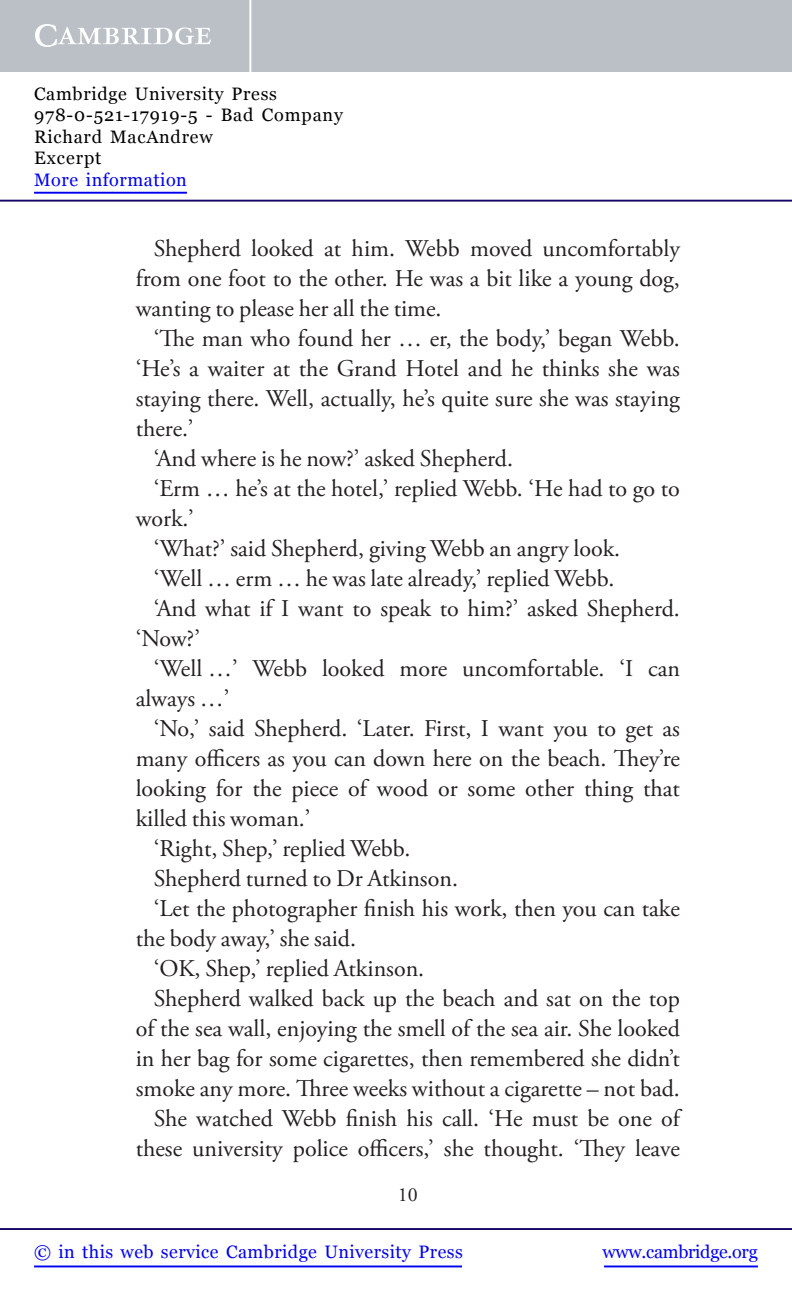
<style>
.page{position:relative;width:792px;height:1296px;background:#fff}
.page>*{position:absolute;margin:0;border:0;box-sizing:border-box;transform-origin:0 0}
.t1{font:24px/30px "Adobe Garamond Pro";color:#231f20;text-align:justify}
.t2{font:20px "Adobe Garamond Pro";color:#231f20}
.t3{font:18px/21.6px "Georgia";letter-spacing:.045em;color:#000}
.t4{font:18px "Georgia";letter-spacing:.025em;color:#0000f1}
.t5{font:18px "Georgia";letter-spacing:-.015em;color:#0000f1}
</style>
<div class="page">
<hr style="left:0;top:1228px;width:792px;height:2px;background:#150666">
<hr style="left:0;top:200px;width:792px;height:2px;background:#150666">
<div style="left:0;top:0;width:792px;height:72px;background:#bac0c6"></div>
<svg style="left:35px;top:24px;width:176px;height:23px"></svg>
<hr style="left:249px;top:0;width:2px;height:72px;background:#fff">
<hr style="left:604px;top:1266px;width:154px;height:1px;background:#0000f1">
<hr style="left:34px;top:1266px;width:428px;height:1px;background:#0000f1">
<hr style="left:34px;top:192px;width:153px;height:2px;background:#0000f1">
<p class="t3" style="left:34px;top:83px;width:310px">Cambridge University Press<br>978-0-521-17919-5 - Bad Company<br>Richard MacAndrew<br>Excerpt</p>
<p class="t4" style="left:34px;top:170px;width:154px">More information</p>
<p class="t1" style="left:136px;top:236px;width:546px;text-indent:18px">Shepherd looked at him. Webb moved uncomfortably from one foot to the other. He was a bit like a young dog, wanting to please her all the time.</p>
<p class="t1" style="left:154px;top:326px;width:528px">‘The man who found her … er, the body,’ began Webb.</p>
<p class="t1" style="left:136px;top:356px;width:546px">‘He’s a waiter at the Grand Hotel and he thinks she was</p>
<p class="t1" style="left:136px;top:386px;width:546px">staying there. Well, actually, he’s quite sure she was staying</p>
<p class="t1" style="left:136px;top:416px;width:59px">there.’</p>
<p class="t1" style="left:154px;top:446px;width:361px">‘And where is he now?’ asked Shepherd.</p>
<p class="t1" style="left:154px;top:476px;width:528px">‘Erm … he’s at the hotel,’ replied Webb. ‘He had to go to</p>
<p class="t1" style="left:136px;top:506px;width:60px">work.’</p>
<p class="t1" style="left:154px;top:536px;width:468px">‘What?’ said Shepherd, giving Webb an angry look.</p>
<p class="t1" style="left:154px;top:566px;width:462px">‘Well … erm … he was late already,’ replied Webb.</p>
<p class="t1" style="left:154px;top:596px;width:528px">‘And what if I want to speak to him?’ asked Shepherd.</p>
<p class="t1" style="left:136px;top:626px;width:66px">‘Now?’</p>
<p class="t1" style="left:154px;top:656px;width:528px">‘Well …’ Webb looked more uncomfortable. ‘I can</p>
<p class="t1" style="left:136px;top:686px;width:95px">always …’</p>
<p class="t1" style="left:154px;top:716px;width:528px">‘No,’ said Shepherd. ‘Later. First, I want you to get as</p>
<p class="t1" style="left:136px;top:746px;width:546px">many officers as you can down here on the beach. They’re</p>
<p class="t1" style="left:136px;top:776px;width:546px">looking for the piece of wood or some other thing that</p>
<p class="t1" style="left:136px;top:806px;width:176px">killed this woman.’</p>
<p class="t1" style="left:154px;top:836px;width:258px">‘Right, Shep,’ replied Webb.</p>
<p class="t1" style="left:154px;top:866px;width:306px">Shepherd turned to Dr Atkinson.</p>
<p class="t1" style="left:154px;top:896px;width:528px">‘Let the photographer finish his work, then you can take</p>
<p class="t1" style="left:136px;top:926px;width:222px">the body away,’ she said.</p>
<p class="t1" style="left:154px;top:956px;width:272px">‘OK, Shep,’ replied Atkinson.</p>
<p class="t1" style="left:154px;top:986px;width:528px">Shepherd walked back up the beach and sat on the top</p>
<p class="t1" style="left:136px;top:1016px;width:546px">of the sea wall, enjoying the smell of the sea air. She looked</p>
<p class="t1" style="left:136px;top:1046px;width:546px">in her bag for some cigarettes, then remembered she didn’t</p>
<p class="t1" style="left:136px;top:1076px;width:546px">smoke any more. Three weeks without a cigarette – not bad.</p>
<p class="t1" style="left:154px;top:1106px;width:528px">She watched Webb finish his call. ‘He must be one of</p>
<p class="t1" style="left:136px;top:1136px;width:546px">these university police officers,’ she thought. ‘They leave</p>
<p class="t2" style="left:398px;top:1186px;width:21px">10</p>
<p class="t4" style="left:34px;top:1242px;width:430px">© in this web service Cambridge University Press</p>
<p class="t5" style="left:603px;top:1242px;width:157px">www.cambridge.org</p>
</div>
